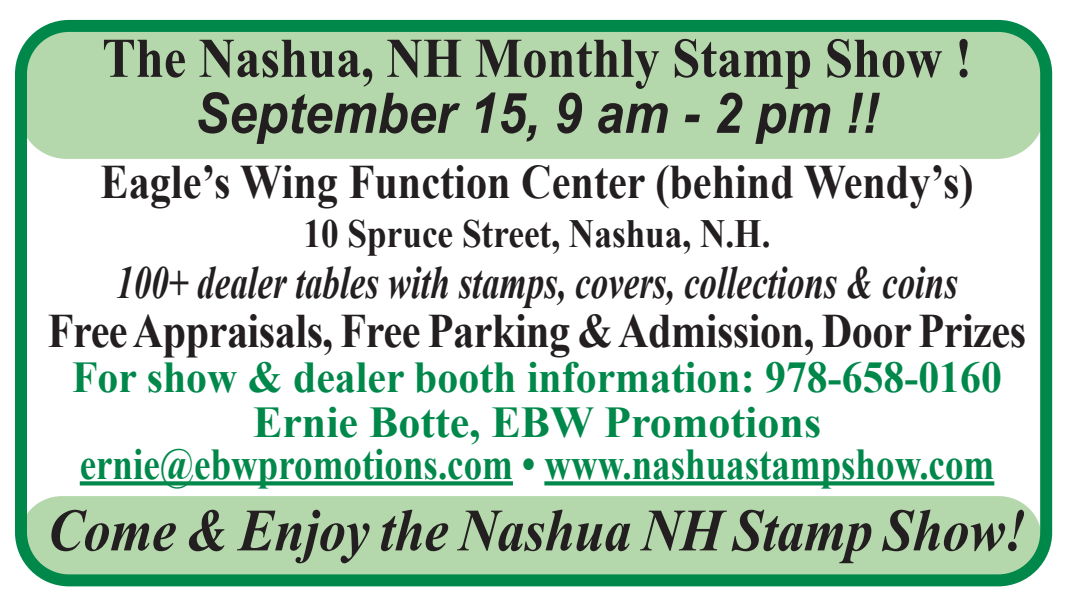
<style>
.page{position:relative;width:1066px;height:605px;background:#fff}
.page>*{position:absolute;margin:0;border:0;box-sizing:border-box;transform-origin:0 0}
.Normal_copy{font:italic 700 60px "Times New Roman";letter-spacing:-.005em;color:#231f20;scale:.9 1}
.Normal_copy-2{font:700 56px "Times New Roman";color:#231f20;scale:.9 1}
.Normal_copy-3{font:italic 700 56px "Arial";color:#231f20;scale:.9 1}
.Normal_copy-4{font:700 48px "Times New Roman";letter-spacing:-.01em;color:#231f20;scale:.88 1}
.Normal_copy-5{font:italic 700 46px "Times New Roman";color:#231f20;scale:.76 1}
.Normal_copy-6{font:700 44px "Times New Roman";color:#00884b;scale:.84 1}
.Normal_copy-7{font:700 44px "Times New Roman";color:#00884b;scale:.95 1}
.Normal_copy-8{font:700 44px "Times New Roman";color:#00884b}
.Normal_copy-9{font:700 40px "Times New Roman";color:#231f20;scale:.88 1}
</style>
<div class="page">
<div style="left:19px;top:496px;width:1023px;height:86px;background:#b5d7ac;border-radius:43px"></div>
<div style="left:19px;top:26px;width:1025px;height:133px;background:#b5d7ac;border-radius:48px"></div>
<div style="left:15px;top:20px;width:1037px;height:566px;border:12px solid #00884b;border-radius:48px"></div>
<svg style="left:80px;top:481px;width:433px;height:4px;background:#139058"></svg>
<svg style="left:544px;top:481px;width:450px;height:4px;background:#139058"></svg>
<p class="Normal_copy-2" style="left:102px;top:19px;width:968px">The Nashua, NH Monthly Stamp Show !</p>
<p class="Normal_copy-3" style="left:195px;top:77px;width:761px">September 15, 9 am - 2 pm !!</p>
<p class="Normal_copy-4" style="left:101px;top:149px;width:993px">Eagle’s Wing Function Center (behind Wendy’s)</p>
<p class="Normal_copy-9" style="left:304px;top:206px;width:532px">10 Spruce Street, Nashua, N.H.</p>
<p class="Normal_copy-5" style="left:116px;top:250px;width:1109px">100+ dealer tables with stamps, covers, collections &amp; coins</p>
<p class="Normal_copy-4" style="left:48px;top:297px;width:1113px">Free Appraisals, Free Parking &amp; Admission, Door Prizes</p>
<p class="Normal_copy-7" style="left:72px;top:346px;width:980px">For show &amp; dealer booth information: 978-658-0160</p>
<p class="Normal_copy-8" style="left:253px;top:391px;width:569px">Ernie Botte, EBW Promotions</p>
<p class="Normal_copy-6" style="left:80px;top:433px;width:1090px">ernie@ebwpromotions.com • www.nashuastampshow.com</p>
<p class="Normal_copy" style="left:48px;top:488px;width:1088px">Come &amp; Enjoy the Nashua NH Stamp Show!</p>
</div>
